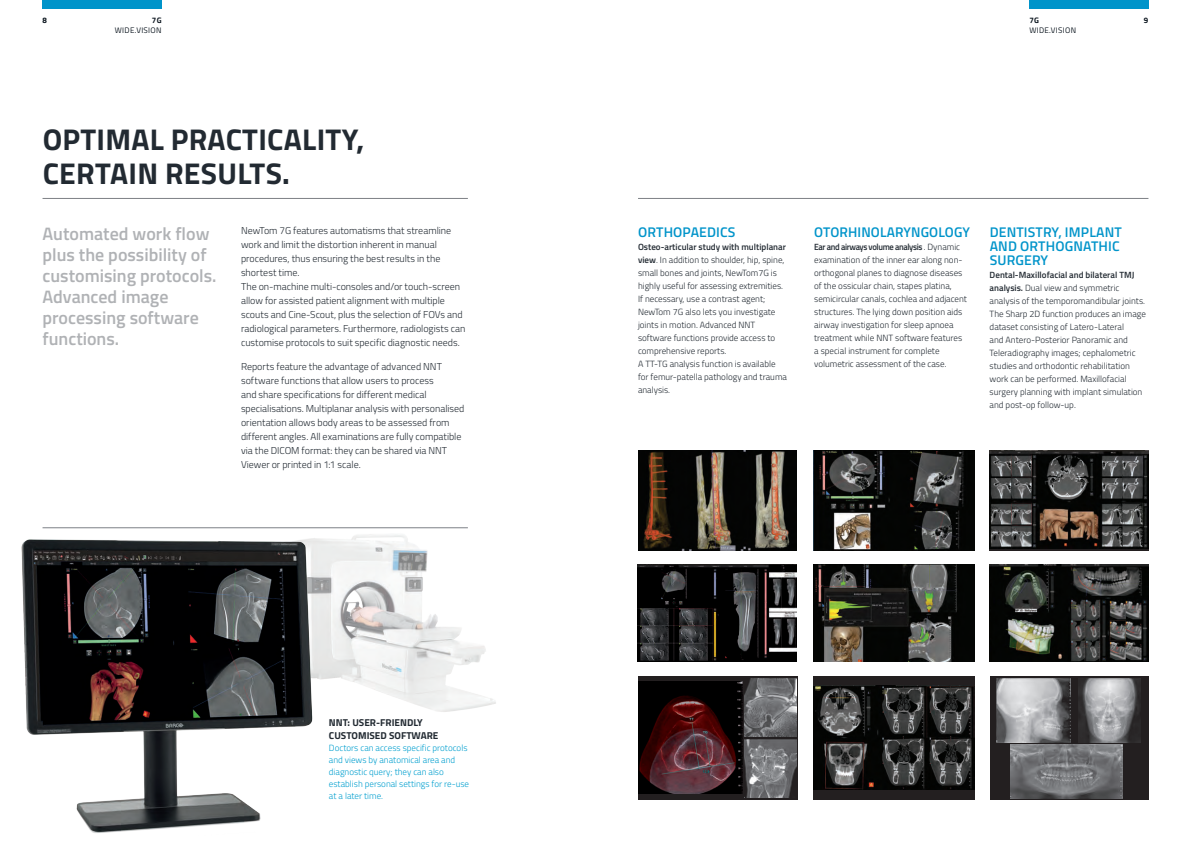
<style>
.page{position:relative;width:1191px;height:842px;background:#fff}
.page>*{position:absolute;margin:0;border:0;box-sizing:border-box;transform-origin:0 0}
.t1{font:700 30px/34px "Titillium";letter-spacing:.01em;color:#222a32}
._02_sottotitolo{font:600 18px/21px "Titillium";color:#b0b2b5}
._06_titolo_descrizio{font:600 14px/14px "Titillium";letter-spacing:.01em;color:#0094ca}
.t2{font:300 10px/14px "Titillium";letter-spacing:-.005em;color:#222a32}
._06_titolo_descrizio-2{font:700 10px/13px "Titillium";color:#222a32}
._06_titolo_descrizio-3{font:300 9px/13px "Titillium";color:#222a32}
._06_titolo_descrizio-4{font:300 9px/12px "Titillium";color:#009fcf}
.t3{font:8px "Titillium";letter-spacing:.04em;color:#0d1720}
.t4{font:700 8px "Titillium";color:#0d1720}
.s1{font-weight:600}
</style>
<div class="page">
<hr style="left:43px;top:198px;width:425px;height:1px;background:#7d8186">
<hr style="left:638px;top:198px;width:510px;height:1px;background:#7d8186">
<div style="left:43px;top:0;width:119px;height:9px;background:#0094ca"></div>
<div style="left:1029px;top:0;width:119px;height:9px;background:#0094ca"></div>
<img style="left:339px;top:528px;width:157px;height:184px">
<img style="left:813px;top:451px;width:161px;height:99px">
<img style="left:813px;top:564px;width:161px;height:98px">
<div style="left:989px;top:451px;width:159px;height:100px;background:#231f20"></div>
<img style="left:989px;top:451px;width:159px;height:98px">
<img style="left:989px;top:564px;width:159px;height:98px">
<img style="left:638px;top:451px;width:159px;height:100px">
<img style="left:21px;top:527px;width:318px;height:306px">
<svg style="left:638px;top:676px;width:159px;height:123px;background:#282526"></svg>
<div style="left:989px;top:676px;width:159px;height:123px;background:#231f20"></div>
<img style="left:996px;top:678px;width:74px;height:65px">
<img style="left:1010px;top:744px;width:112px;height:54px">
<img style="left:1078px;top:678px;width:62px;height:65px">
<div style="left:813px;top:676px;width:161px;height:123px;background:#231f20"></div>
<img style="left:813px;top:685px;width:161px;height:105px">
<hr style="left:43px;top:527px;width:425px;height:1px;background:#7d8186">
<img style="left:744px;top:679px;width:52px;height:58px">
<img style="left:744px;top:739px;width:52px;height:58px">
<img style="left:638px;top:682px;width:104px;height:112px">
<img style="left:637px;top:564px;width:159px;height:98px">
<p class="t4" style="left:43px;top:14px;width:6px">8</p>
<p class="t4" style="left:1029px;top:14px;width:11px">7G</p>
<p class="t3" style="left:1029px;top:24px;width:48px">WIDE.VISION</p>
<p class="t4" style="left:152px;top:14px;width:11px">7G</p>
<p class="t3" style="left:115px;top:24px;width:48px">WIDE.VISION</p>
<p class="t1" style="left:43px;top:121px;width:323px">OPTIMAL PRACTICALITY,<br>CERTAIN RESULTS.</p>
<p class="t4" style="left:1144px;top:14px;width:6px">9</p>
<p class="t2" style="left:241px;top:223px;width:212px">NewTom 7G features automatisms that streamline work and limit the distortion inherent in manual procedures, thus ensuring the best results in the shortest time.</p>
<p class="t2" style="left:241px;top:279px;width:226px">The on-machine multi-consoles and/or touch-screen allow for assisted patient alignment with multiple scouts and Cine-Scout, plus the selection of FOVs and radiological parameters. Furthermore, radiologists can customise protocols to suit specific diagnostic needs.</p>
<p class="t2" style="left:241px;top:359px;width:225px">Reports feature the advantage of advanced NNT software functions that allow users to process<br>and share specifications for different medical specialisations. Multiplanar analysis with personalised orientation allows body areas to be assessed from different angles. All examinations are fully compatible via the DICOM format: they can be shared via NNT Viewer or printed in 1:1 scale.</p>
<p class="_02_sottotitolo" style="left:43px;top:223px;width:175px">Automated work flow plus the possibility of customising protocols.<br>Advanced image processing software functions.</p>
<p class="_06_titolo_descrizio" style="left:638px;top:225px;width:99px">ORTHOPAEDICS</p>
<p class="_06_titolo_descrizio-3" style="left:638px;top:240px;width:150px"><span class="s1">Osteo-articular study with multiplanar view</span>. In addition to shoulder, hip, spine, small bones and joints, NewTom7G is highly useful for assessing extremities.<br>If necessary, use a contrast agent; NewTom 7G also lets you investigate joints in motion. Advanced NNT software functions provide access to comprehensive reports.<br>A TT-TG analysis function is available for femur-patella pathology and trauma analysis.</p>
<p class="_06_titolo_descrizio" style="left:814px;top:225px;width:157px">OTORHINOLARYNGOLOGY</p>
<p class="_06_titolo_descrizio-3" style="left:814px;top:240px;width:154px"><span class="s1">Ear and airways volume analysis</span> . Dynamic examination of the inner ear along non&shy;orthogonal planes to diagnose diseases of the ossicular chain, stapes platina, semicircular canals, cochlea and adjacent structures. The lying down position aids airway investigation for sleep apnoea treatment while NNT software features a special instrument for complete volumetric assessment of the case.</p>
<p class="_06_titolo_descrizio" style="left:989px;top:225px;width:134px">DENTISTRY, IMPLANT<br>AND ORTHOGNATHIC<br>SURGERY</p>
<p class="_06_titolo_descrizio-3" style="left:989px;top:268px;width:158px"><span class="s1">Dental-Maxillofacial and bilateral TMJ analysis.</span> Dual view and symmetric analysis of the temporomandibular joints.<br>The Sharp 2D function produces an image dataset consisting of Latero-Lateral<br>and Antero-Posterior Panoramic and Teleradiography images; cephalometric studies and orthodontic rehabilitation work can be performed. Maxillofacial surgery planning with implant simulation and post-op follow-up.</p>
<p class="_06_titolo_descrizio-2" style="left:329px;top:716px;width:111px">NNT: USER-FRIENDLY<br>CUSTOMISED SOFTWARE</p>
<p class="_06_titolo_descrizio-4" style="left:329px;top:741px;width:142px">Doctors can access specific protocols and views by anatomical area and diagnostic query; they can also establish personal settings for re-use at a later time.</p>
</div>
